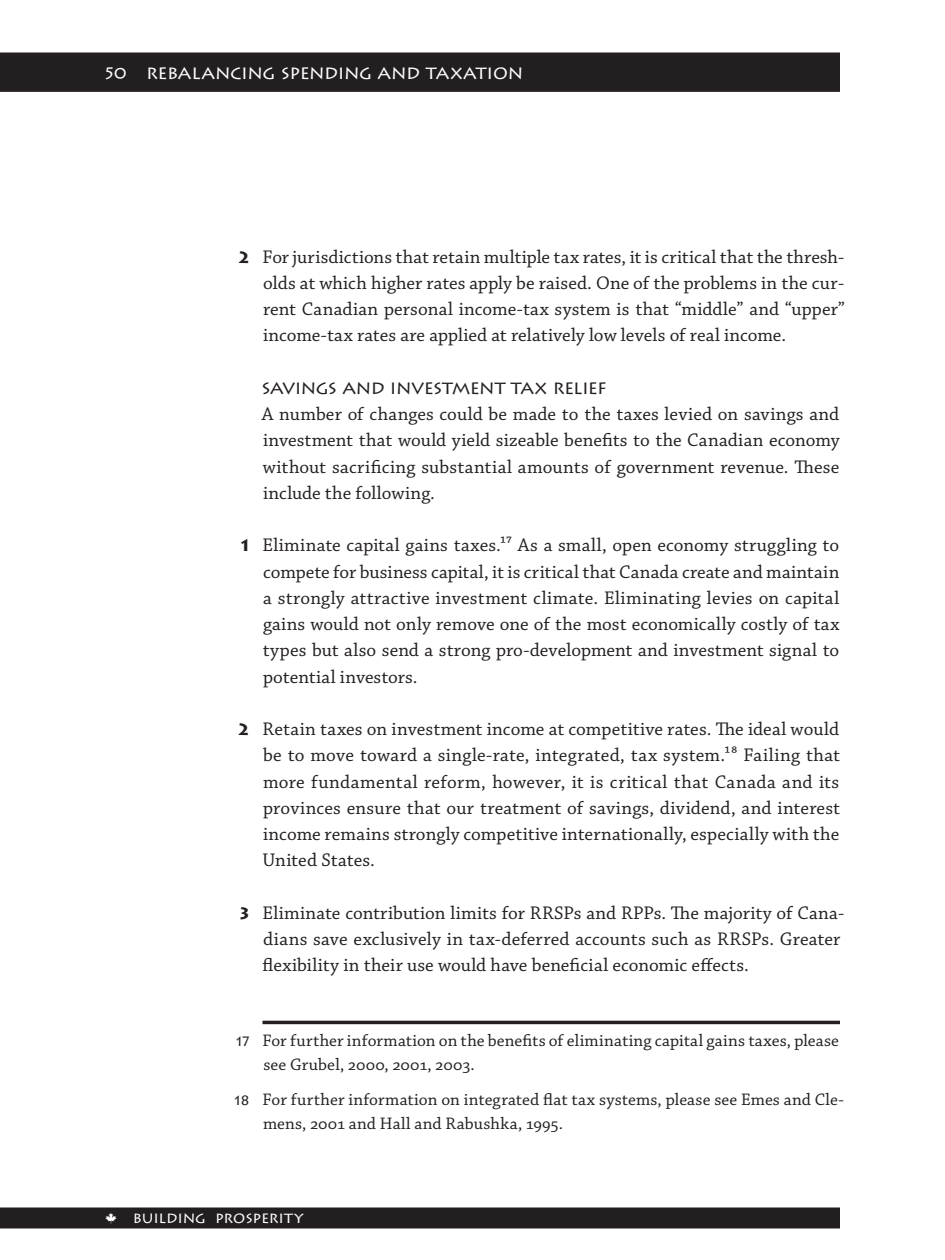
<style>
.page{position:relative;width:945px;height:1260px;background:#fff}
.page>*{position:absolute;margin:0;border:0;box-sizing:border-box;transform-origin:0 0}
.t1{font:19.25px/26.2px "Chaparral Pro";letter-spacing:.005em;color:#231f20}
.t2{font:19.25px "Lithos Pro";letter-spacing:-.02em;color:#fff}
.t3{font:19.25px "Lithos Pro";letter-spacing:-.035em;color:#231f20}
.t4{font:17.5px/23.6px "Chaparral Pro";letter-spacing:.01em;color:#231f20}
.t5{font:15.75px "Lithos Pro";letter-spacing:-.005em;color:#fff}
.s1{font-family:"Lithos Pro";font-weight:700}
.s2{font-family:"Lithos Pro";font-size:15.75px}
</style>
<div class="page">
<div style="left:0;top:52px;width:840px;height:40px;background:#231f20"></div>
<div style="left:0;top:1208px;width:840px;height:20px;background:#231f20"></div>
<hr style="left:262px;top:1021px;width:578px;height:3px;background:#231f20">
<p class="t2" style="left:105px;top:61px;width:420px">50 REBALANCING SPENDING AND TAXATION</p>
<p class="t1" style="left:263px;top:244px;width:584px;text-align:justify;text-indent:-24px"><span class="s1">2</span> For jurisdictions that retain multiple tax rates, it is critical that the thresh&shy;olds at which higher rates apply be raised. One of the problems in the cur&shy;rent Canadian personal income-tax system is that “middle” and “upper” income-tax rates are applied at relatively low levels of real income.</p>
<p class="t3" style="left:262px;top:376px;width:347px">SAVINGS AND INVESTMENT TAX RELIEF</p>
<p class="t1" style="left:262px;top:402px;width:579px">A number of changes could be made to the taxes levied on savings and investment that would yield sizeable benefits to the Canadian economy without sacrificing substantial amounts of government revenue. These include the following.</p>
<p class="t1" style="left:263px;top:533px;width:578px;text-align:justify;text-indent:-22px"><span class="s1">1</span> Eliminate capital gains taxes.17 As a small, open economy struggling to compete for business capital, it is critical that Canada create and maintain a strongly attractive investment climate. Eliminating levies on capital gains would not only remove one of the most economically costly of tax types but also send a strong pro-development and investment signal to potential investors.</p>
<p class="t1" style="left:262px;top:717px;width:579px;text-indent:-24px"><span class="s1">2</span> Retain taxes on investment income at competitive rates. The ideal would be to move toward a single-rate, integrated, tax system.18 Failing that more fundamental reform, however, it is critical that Canada and its provinces ensure that our treatment of savings, dividend, and interest income remains strongly competitive internationally, especially with the United States.</p>
<p class="t1" style="left:263px;top:900px;width:583px;text-indent:-23px"><span class="s1">3</span> Eliminate contribution limits for RRSPs and RPPs. The majority of Cana&shy;dians save exclusively in tax-deferred accounts such as RRSPs. Greater flexibility in their use would have beneficial economic effects.</p>
<p class="t4" style="left:263px;top:1029px;width:577px;text-indent:-27px"><span class="s2">17</span> For further information on the benefits of eliminating capital gains taxes, please see Grubel, 2000, 2001, 2003.</p>
<p class="t4" style="left:263px;top:1088px;width:582px;text-indent:-29px"><span class="s2">18</span> For further information on integrated flat tax systems, please see Emes and Cle&shy;mens, 2001 and Hall and Rabushka, 1995.</p>
<p class="t5" style="left:133px;top:1209px;width:172px">BUILDING PROSPERITY</p>
</div>
